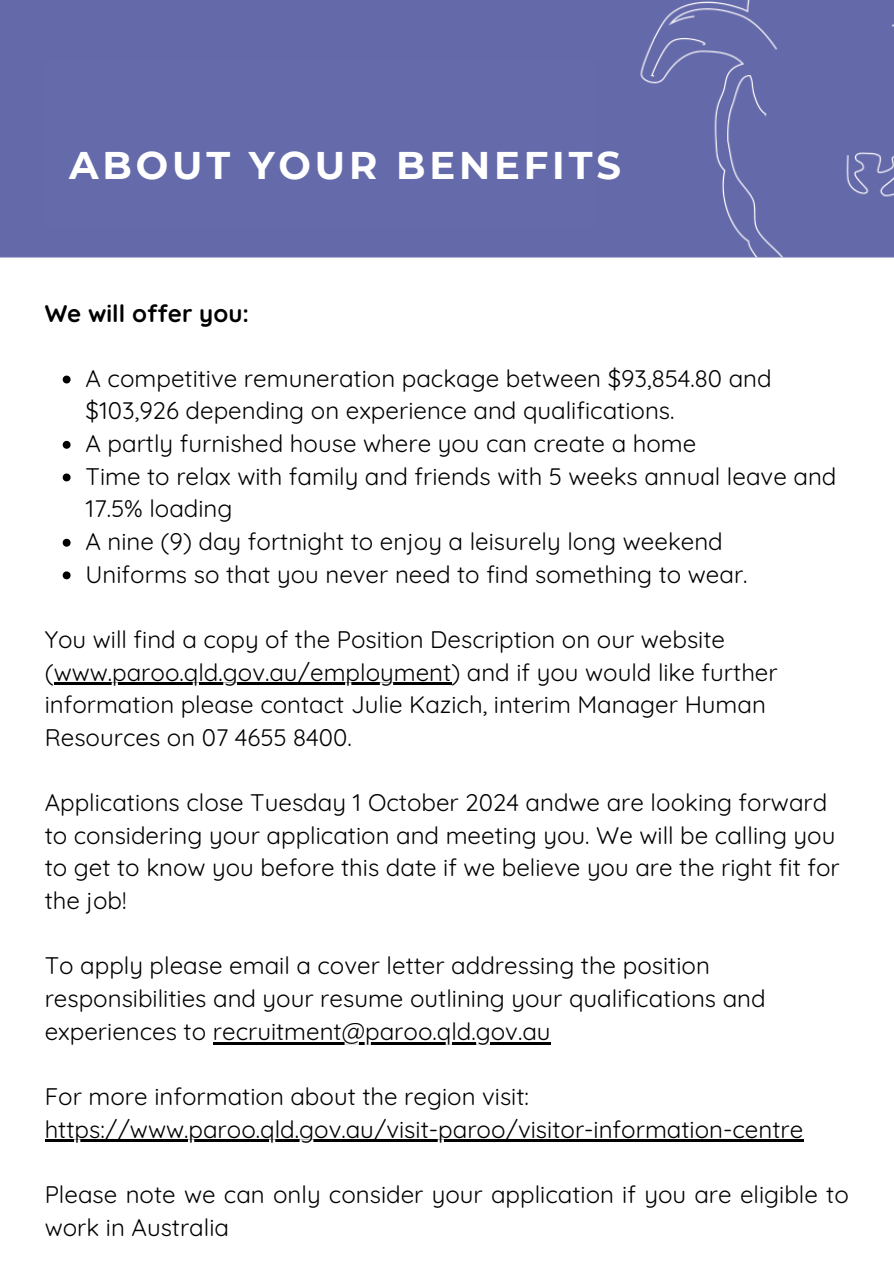
<style>
.page{position:relative;width:894px;height:1264px;background:#fff}
.page>*{position:absolute;margin:0;border:0;box-sizing:border-box;transform-origin:0 0}
.t1{font:700 38.55px "Montserrat";letter-spacing:.1em;color:#fff}
.t2{font:24px/32.7px "Quicksand";color:#000}
.t3{font:700 24px "Quicksand";color:#000}
</style>
<div class="page">
<div style="left:0;top:0;width:893px;height:258px;background:#6469aa"></div>
<svg style="left:63px;top:375px;width:8px;height:8px"></svg>
<svg style="left:63px;top:441px;width:8px;height:8px"></svg>
<svg style="left:63px;top:473px;width:8px;height:8px"></svg>
<svg style="left:63px;top:539px;width:8px;height:7px"></svg>
<svg style="left:63px;top:571px;width:8px;height:8px"></svg>
<hr style="left:54px;top:683px;width:397px;height:2px;background:#000">
<hr style="left:213px;top:1041px;width:337px;height:3px;background:#000">
<hr style="left:45px;top:1139px;width:758px;height:3px;background:#000">
<div style="left:45px;top:59px;width:549px;height:169px;background:#646aaa"></div>
<h1 class="t1" style="left:69px;top:142px;width:553px">ABOUT YOUR BENEFITS</h1>
<h1 class="t3" style="left:45px;top:297px;width:206px">We will offer you:</h1>
<h2 class="t2" style="left:85px;top:361px;width:687px">A competitive remuneration package between $93,854.80 and $103,926 depending on experience and qualifications.</h2>
<p class="t2" style="left:85px;top:427px;width:612px">A partly furnished house where you can create a home</p>
<p class="t2" style="left:85px;top:459px;width:752px">Time to relax with family and friends with 5 weeks annual leave and<br>17.5% loading</p>
<p class="t2" style="left:85px;top:524px;width:638px">A nine (9) day fortnight to enjoy a leisurely long weekend</p>
<p class="t2" style="left:85px;top:557px;width:663px">Uniforms so that you never need to find something to wear.</p>
<p class="t2" style="left:45px;top:622px;width:734px">You will find a copy of the Position Description on our website (www.paroo.qld.gov.au/employment) and if you would like further</p>
<p class="t2" style="left:45px;top:688px;width:722px">information please contact Julie Kazich, interim Manager Human<br>Resources on 07 4655 8400.</p>
<p class="t2" style="left:45px;top:785px;width:792px">Applications close Tuesday 1 October 2024 andwe are looking forward to considering your application and meeting you. We will be calling you</p>
<p class="t2" style="left:45px;top:851px;width:796px">to get to know you before this date if we believe you are the right fit for the job!</p>
<p class="t2" style="left:45px;top:949px;width:722px">To apply please email a cover letter addressing the position responsibilities and your resume outlining your qualifications and</p>
<p class="t2" style="left:45px;top:1014px;width:507px">experiences to recruitment@paroo.qld.gov.au</p>
<p class="t2" style="left:45px;top:1079px;width:485px">For more information about the region visit:</p>
<p class="t2" style="left:45px;top:1112px;width:760px">https://www.paroo.qld.gov.au/visit-paroo/visitor-information-centre</p>
<p class="t2" style="left:45px;top:1177px;width:805px">Please note we can only consider your application if you are eligible to work in Australia</p>
</div>
